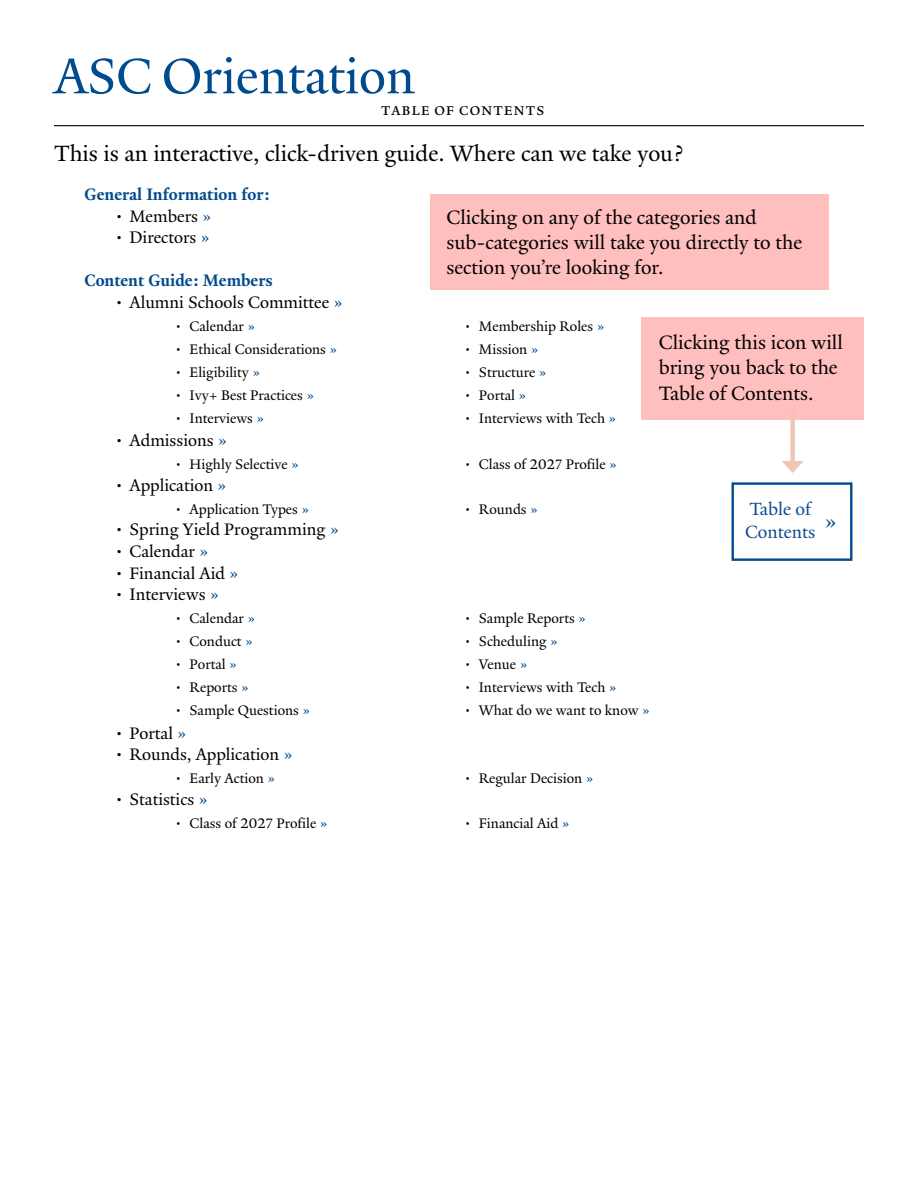
<style>
.page{position:relative;width:918px;height:1188px;background:#fff}
.page>*{position:absolute;margin:0;border:0;box-sizing:border-box;transform-origin:0 0}
.t1{font:54px "Yale New";color:#004b8d}
.t2{font:24px "Yale New";color:#000}
.t3{font:21px/25.2px "Yale New";color:#000}
.t4{font:19.2px/23.1px "Yale New";color:#0e4c92}
.t5{font:18px "Yale New";letter-spacing:.03em;color:#000}
.t6{font:700 18px "Yale New";color:#004b8d}
.t7{font:15px "Yale New";color:#000}
.s1{color:#004b8d}
.s2{font-family:"Minion Pro"}
</style>
<div class="page">
<hr style="left:54px;top:125px;width:810px;height:1px;background:#000">
<div style="left:642px;top:318px;width:222px;height:102px;background:#ffbfbf"></div>
<div style="left:790px;top:409px;width:5px;height:56px;background:#f0c5b4"></div>
<svg style="left:782px;top:461px;width:22px;height:12px"></svg>
<div style="left:430px;top:194px;width:399px;height:96px;background:#ffbfbf"></div>
<div style="left:732px;top:482px;width:120px;height:79px;border:2px solid #004b8d"></div>
<h1 class="t1" style="left:54px;top:44px;width:362px">ASC Orientation</h1>
<p class="t5" style="left:381px;top:98px;width:165px">table of contents</p>
<h2 class="t2" style="left:54px;top:139px;width:631px">This is an interactive, click-driven guide. Where can we take you?</h2>
<p class="t6" style="left:85px;top:183px;width:187px">General Information for:</p>
<p class="t5" style="left:115px;top:205px;width:98px">• Members <span class="s1">»</span></p>
<p class="t5" style="left:115px;top:227px;width:96px">• Directors <span class="s1">»</span></p>
<p class="t6" style="left:85px;top:270px;width:190px">Content Guide: Members</p>
<p class="t7" style="left:464px;top:317px;width:142px">• Membership Roles <span class="s1">»</span></p>
<p class="t7" style="left:464px;top:340px;width:76px">• Mission <span class="s1">»</span></p>
<p class="t7" style="left:464px;top:363px;width:84px">• Structure <span class="s1">»</span></p>
<p class="t7" style="left:464px;top:386px;width:64px">• Portal <span class="s1">»</span></p>
<p class="t7" style="left:464px;top:409px;width:154px">• Interviews with Tech <span class="s1">»</span></p>
<p class="t7" style="left:464px;top:456px;width:154px">• Class of 202<span class="s2">7</span> Profile <span class="s1">»</span></p>
<p class="t7" style="left:464px;top:500px;width:75px">• Rounds <span class="s1">»</span></p>
<h3 class="t3" style="left:446px;top:204px;width:357px">Clicking on any of the categories and sub-categories will take you directly to the section you’re looking for.</h3>
<p class="t5" style="left:115px;top:291px;width:229px">• Alumni Schools Committee <span class="s1">»</span></p>
<p class="t7" style="left:175px;top:317px;width:82px">• Calendar <span class="s1">»</span></p>
<p class="t7" style="left:175px;top:340px;width:164px">• Ethical Considerations <span class="s1">»</span></p>
<p class="t7" style="left:175px;top:363px;width:87px">• Eligibility <span class="s1">»</span></p>
<p class="t7" style="left:175px;top:386px;width:141px">• Ivy+ Best Practices <span class="s1">»</span></p>
<p class="t7" style="left:175px;top:409px;width:91px">• Interviews <span class="s1">»</span></p>
<p class="t5" style="left:115px;top:430px;width:114px">• Admissions <span class="s1">»</span></p>
<p class="t7" style="left:175px;top:456px;width:125px">• Highly Selective <span class="s1">»</span></p>
<p class="t5" style="left:115px;top:474px;width:113px">• Application <span class="s1">»</span></p>
<p class="t7" style="left:175px;top:500px;width:136px">• Application Types <span class="s1">»</span></p>
<p class="t5" style="left:115px;top:519px;width:226px">• Spring Yield Programming <span class="s1">»</span></p>
<p class="t5" style="left:115px;top:541px;width:95px">• Calendar <span class="s1">»</span></p>
<p class="t5" style="left:115px;top:562px;width:125px">• Financial Aid <span class="s1">»</span></p>
<p class="t5" style="left:115px;top:584px;width:106px">• Interviews <span class="s1">»</span></p>
<p class="t7" style="left:175px;top:609px;width:82px">• Calendar <span class="s1">»</span></p>
<p class="t7" style="left:175px;top:632px;width:80px">• Conduct <span class="s1">»</span></p>
<p class="t7" style="left:175px;top:655px;width:64px">• Portal <span class="s1">»</span></p>
<p class="t7" style="left:175px;top:678px;width:75px">• Reports <span class="s1">»</span></p>
<p class="t7" style="left:175px;top:701px;width:137px">• Sample Questions <span class="s1">»</span></p>
<p class="t5" style="left:115px;top:722px;width:73px">• Portal <span class="s1">»</span></p>
<p class="t5" style="left:115px;top:744px;width:179px">• Rounds, Application <span class="s1">»</span></p>
<p class="t7" style="left:175px;top:769px;width:102px">• Early Action <span class="s1">»</span></p>
<p class="t5" style="left:115px;top:788px;width:94px">• Statistics <span class="s1">»</span></p>
<p class="t7" style="left:175px;top:814px;width:154px">• Class of 202<span class="s2">7</span> Profile <span class="s1">»</span></p>
<p class="t7" style="left:464px;top:814px;width:107px">• Financial Aid <span class="s1">»</span></p>
<h3 class="t3" style="left:659px;top:330px;width:185px">Clicking this icon will bring you back to the<br>Table of Contents.</h3>
<p class="t4" style="left:745px;top:498px;width:93px">Table of<br>Contents <sup>»</sup></p>
<p class="t7" style="left:464px;top:609px;width:123px">• Sample Reports <span class="s1">»</span></p>
<p class="t7" style="left:464px;top:632px;width:95px">• Scheduling <span class="s1">»</span></p>
<p class="t7" style="left:464px;top:655px;width:65px">• Venue <span class="s1">»</span></p>
<p class="t7" style="left:464px;top:678px;width:154px">• Interviews with Tech <span class="s1">»</span></p>
<p class="t7" style="left:464px;top:701px;width:187px">• What do we want to know <span class="s1">»</span></p>
<p class="t7" style="left:464px;top:769px;width:131px">• Regular Decision <span class="s1">»</span></p>
</div>
